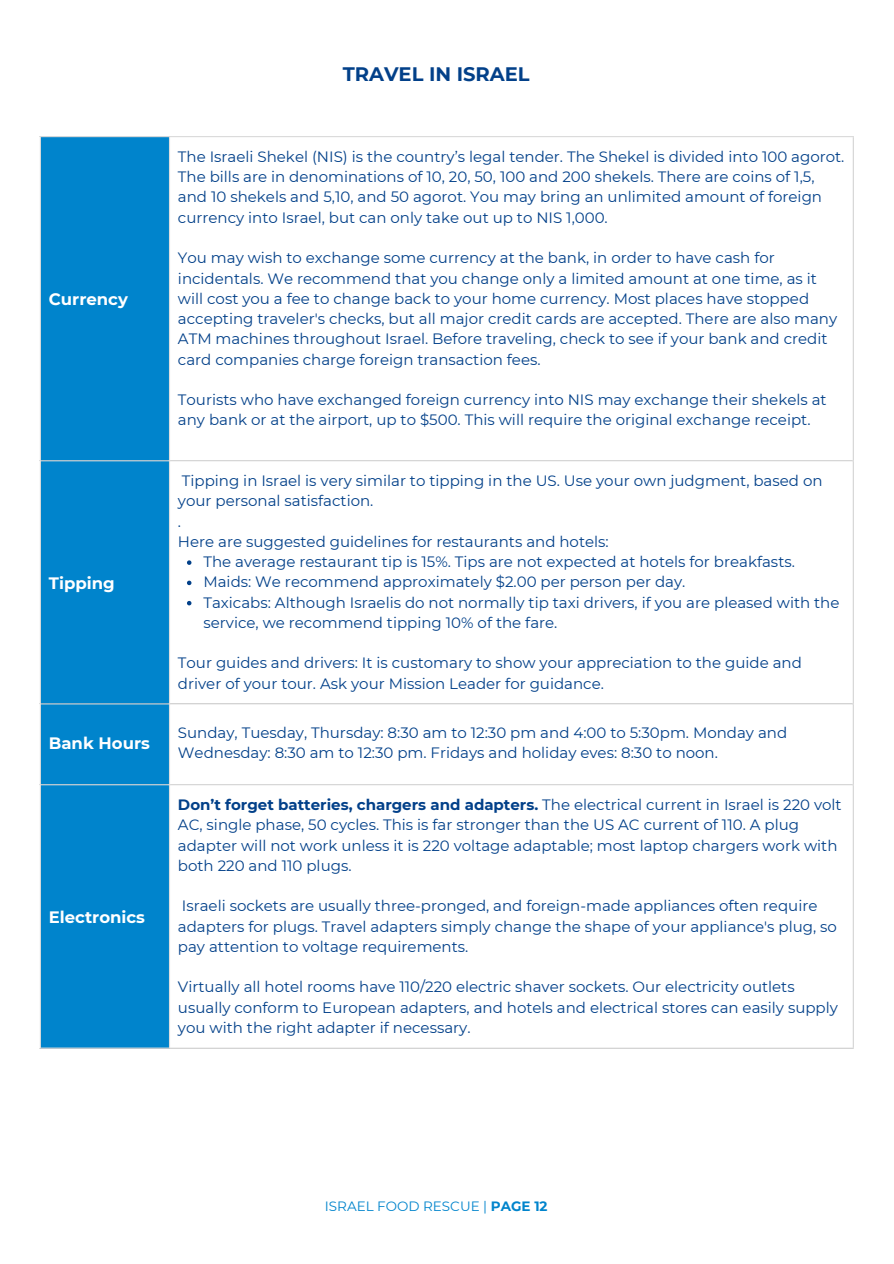
<style>
.page{position:relative;width:894px;height:1264px;background:#fff}
.page>*{position:absolute;margin:0;border:0;box-sizing:border-box;transform-origin:0 0}
.t1{font:700 19.5px "Montserrat";color:#024089}
.t2{font:700 16.5px "Montserrat";color:#fff}
.t3{font:15px/20.2px "Montserrat";color:#024089}
.t4{font:13.5px "Montserrat";color:#0084cc}
.s1{font-weight:700}
</style>
<div class="page">
<div style="left:41px;top:137px;width:128px;height:910px;background:#0084cc"></div>
<svg style="left:187px;top:560px;width:4px;height:5px"></svg>
<svg style="left:187px;top:580px;width:4px;height:5px"></svg>
<svg style="left:187px;top:601px;width:4px;height:4px"></svg>
<hr style="left:40px;top:137px;width:1px;height:910px;background:#ddd">
<hr style="left:169px;top:137px;width:1px;height:910px;background:#ddd">
<hr style="left:852px;top:137px;width:1px;height:910px;background:#ddd">
<hr style="left:40px;top:136px;width:813px;height:1px;background:#ddd">
<hr style="left:40px;top:460px;width:813px;height:1px;background:#ddd">
<hr style="left:40px;top:703px;width:813px;height:1px;background:#ddd">
<hr style="left:40px;top:784px;width:813px;height:1px;background:#ddd">
<hr style="left:40px;top:1047px;width:813px;height:1px;background:#ddd">
<p class="t2" style="left:49px;top:289px;width:81px">Currency</p>
<p class="t2" style="left:49px;top:572px;width:67px">Tipping</p>
<p class="t1" style="left:342px;top:63px;width:188px">TRAVEL IN ISRAEL</p>
<p class="t3" style="left:178px;top:146px;width:667px">The Israeli Shekel (NIS) is the country’s legal tender. The Shekel is divided into 100 agorot.<br>The bills are in denominations of 10, 20, 50, 100 and 200 shekels. There are coins of 1,5, and 10 shekels and 5,10, and 50 agorot. You may bring an unlimited amount of foreign currency into Israel, but can only take out up to NIS 1,000.</p>
<p class="t3" style="left:178px;top:248px;width:660px">You may wish to exchange some currency at the bank, in order to have cash for incidentals. We recommend that you change only a limited amount at one time, as it will cost you a fee to change back to your home currency. Most places have stopped accepting traveler's checks, but all major credit cards are accepted. There are also many ATM machines throughout Israel. Before traveling, check to see if your bank and credit card companies charge foreign transaction fees.</p>
<p class="t3" style="left:178px;top:389px;width:650px">Tourists who have exchanged foreign currency into NIS may exchange their shekels at any bank or at the airport, up to $500. This will require the original exchange receipt.</p>
<p class="t3" style="left:178px;top:470px;width:646px">Tipping in Israel is very similar to tipping in the US. Use your own judgment, based on your personal satisfaction.</p>
<p class="t3" style="left:178px;top:511px;width:5px">.</p>
<p class="t3" style="left:178px;top:531px;width:432px">Here are suggested guidelines for restaurants and hotels:</p>
<p class="t3" style="left:203px;top:551px;width:592px">The average restaurant tip is 15%. Tips are not expected at hotels for breakfasts.</p>
<p class="t3" style="left:203px;top:572px;width:483px">Maids: We recommend approximately $2.00 per person per day.</p>
<p class="t3" style="left:203px;top:592px;width:637px">Taxicabs: Although Israelis do not normally tip taxi drivers, if you are pleased with the service, we recommend tipping 10% of the fare.</p>
<p class="t3" style="left:178px;top:653px;width:625px">Tour guides and drivers: It is customary to show your appreciation to the guide and driver of your tour. Ask your Mission Leader for guidance.</p>
<p class="t2" style="left:49px;top:733px;width:103px">Bank Hours</p>
<p class="t3" style="left:178px;top:722px;width:610px">Sunday, Tuesday, Thursday: 8:30 am to 12:30 pm and 4:00 to 5:30pm. Monday and<br>Wednesday: 8:30 am to 12:30 pm. Fridays and holiday eves: 8:30 to noon.</p>
<p class="t2" style="left:49px;top:906px;width:98px">Electronics</p>
<p class="t3" style="left:178px;top:794px;width:665px"><span class="s1">Don’t forget batteries, chargers and adapters.</span> The electrical current in Israel is 220 volt AC, single phase, 50 cycles. This is far stronger than the US AC current of 110. A plug adapter will not work unless it is 220 voltage adaptable; most laptop chargers work with both 220 and 110 plugs.</p>
<p class="t3" style="left:178px;top:895px;width:660px">Israeli sockets are usually three-pronged, and foreign-made appliances often require adapters for plugs. Travel adapters simply change the shape of your appliance's plug, so pay attention to voltage requirements.</p>
<p class="t3" style="left:178px;top:976px;width:661px">Virtually all hotel rooms have 110/220 electric shaver sockets. Our electricity outlets usually conform to European adapters, and hotels and electrical stores can easily supply you with the right adapter if necessary.</p>
<h1 class="t4" style="left:325px;top:1198px;width:224px">ISRAEL FOOD RESCUE | <span class="s1">PAGE 12</span></h1>
</div>
